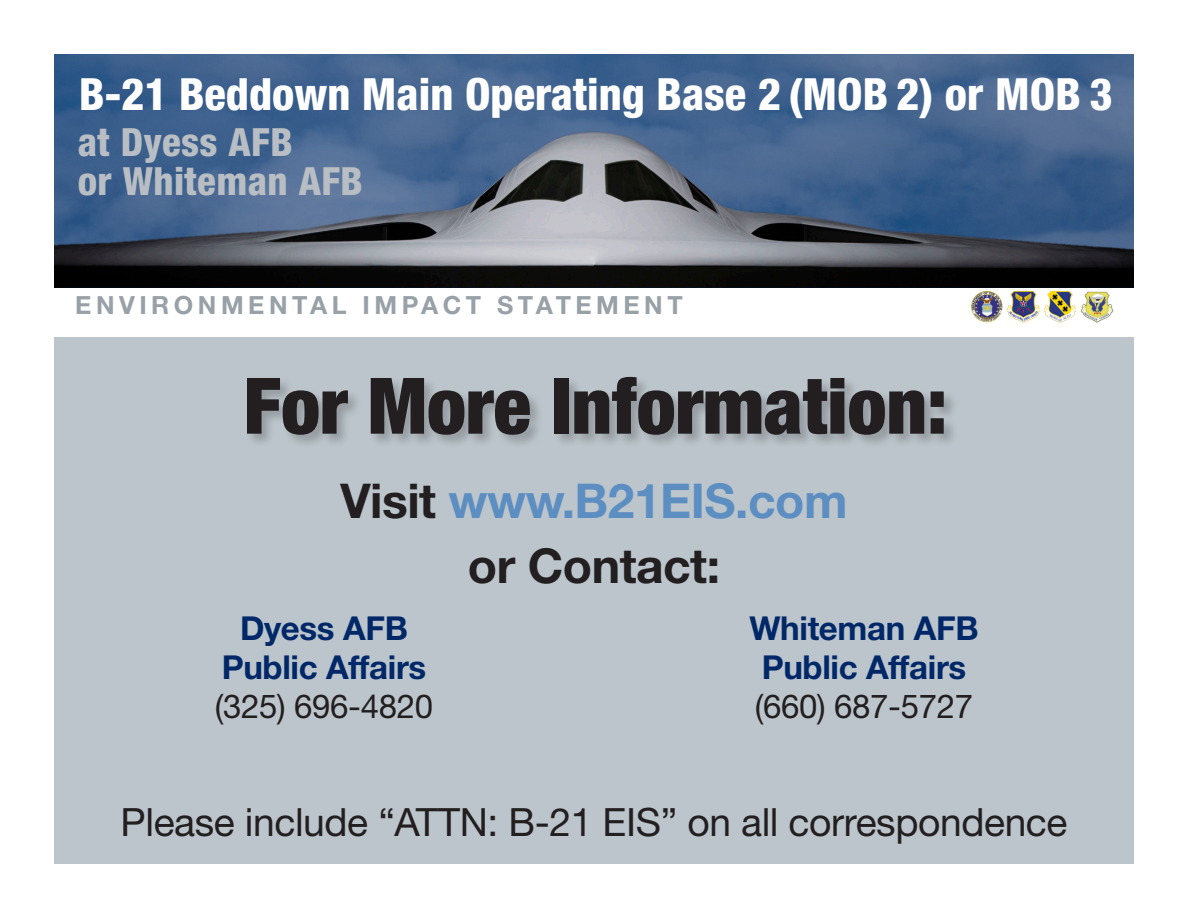
<style>
.page{position:relative;width:1188px;height:918px;background:#fff}
.page>*{position:absolute;margin:0;border:0;box-sizing:border-box;transform-origin:0 0}
.subhead_1{font:900 condensed 78px "Helvetica Neue LT Std";color:#231f20}
.t1{font:700 48px "Helvetica Neue LT Std";letter-spacing:-.01em;color:#5d8ec2}
.t2{font:700 48px "Helvetica Neue LT Std";letter-spacing:-.01em;color:#231f20}
.t3{font:800 condensed 44.55px "Helvetica Neue LT Std";color:#fff}
.t4{font:39px "Helvetica Neue LT Std";letter-spacing:-.01em;color:#231f20}
.t5{font:800 condensed 39px/39px "Helvetica Neue LT Std";letter-spacing:.01em;color:#b8bec3}
.t6{font:700 33px/39px "Helvetica Neue LT Std";letter-spacing:-.01em;color:#002868;text-align:center}
.t7{font:33px "Helvetica Neue LT Std";letter-spacing:-.01em;color:#231f20}
.t8{font:700 25.05px "Helvetica Neue LT Std";letter-spacing:.18em;color:#98a1a7}
.s1{color:#231f20}
</style>
<div class="page">
<div style="left:54px;top:338px;width:1080px;height:526px;background:#bbc5cb"></div>
<img style="left:1008px;top:291px;width:31px;height:31px">
<img style="left:1044px;top:292px;width:31px;height:30px">
<img style="left:54px;top:54px;width:1080px;height:75px">
<img style="left:1080px;top:291px;width:34px;height:32px">
<img style="left:54px;top:129px;width:1080px;height:158px">
<img style="left:971px;top:291px;width:32px;height:31px;border-radius:16px">
<div style="left:245px;top:375px;width:713px;height:74px;background:#231f20;opacity:.25"></div>
<p class="t3" style="left:79px;top:66px;width:1035px">B-21 Beddown Main Operating Base 2 (MOB 2) or MOB 3</p>
<p class="t5" style="left:78px;top:122px;width:287px">at Dyess AFB<br>or Whiteman AFB</p>
<p class="t8" style="left:75px;top:290px;width:609px">ENVIRONMENTAL IMPACT STATEMENT</p>
<p class="subhead_1" style="left:244px;top:358px;width:705px">For More Information:</p>
<p class="t1" style="left:340px;top:471px;width:509px"><span class="s1">Visit</span> www.B21EIS.com</p>
<p class="t2" style="left:468px;top:536px;width:254px">or Contact:</p>
<p class="t6" style="left:222px;top:608px;width:206px">Dyess AFB<br>Public Affairs</p>
<p class="t7" style="left:215px;top:687px;width:220px">(325) 696-4820</p>
<p class="t6" style="left:749px;top:608px;width:231px">Whiteman AFB<br>Public Affairs</p>
<p class="t7" style="left:755px;top:687px;width:220px">(660) 687-5727</p>
<p class="t4" style="left:121px;top:799px;width:948px">Please include “ATTN: B-21 EIS” on all correspondence</p>
</div>
